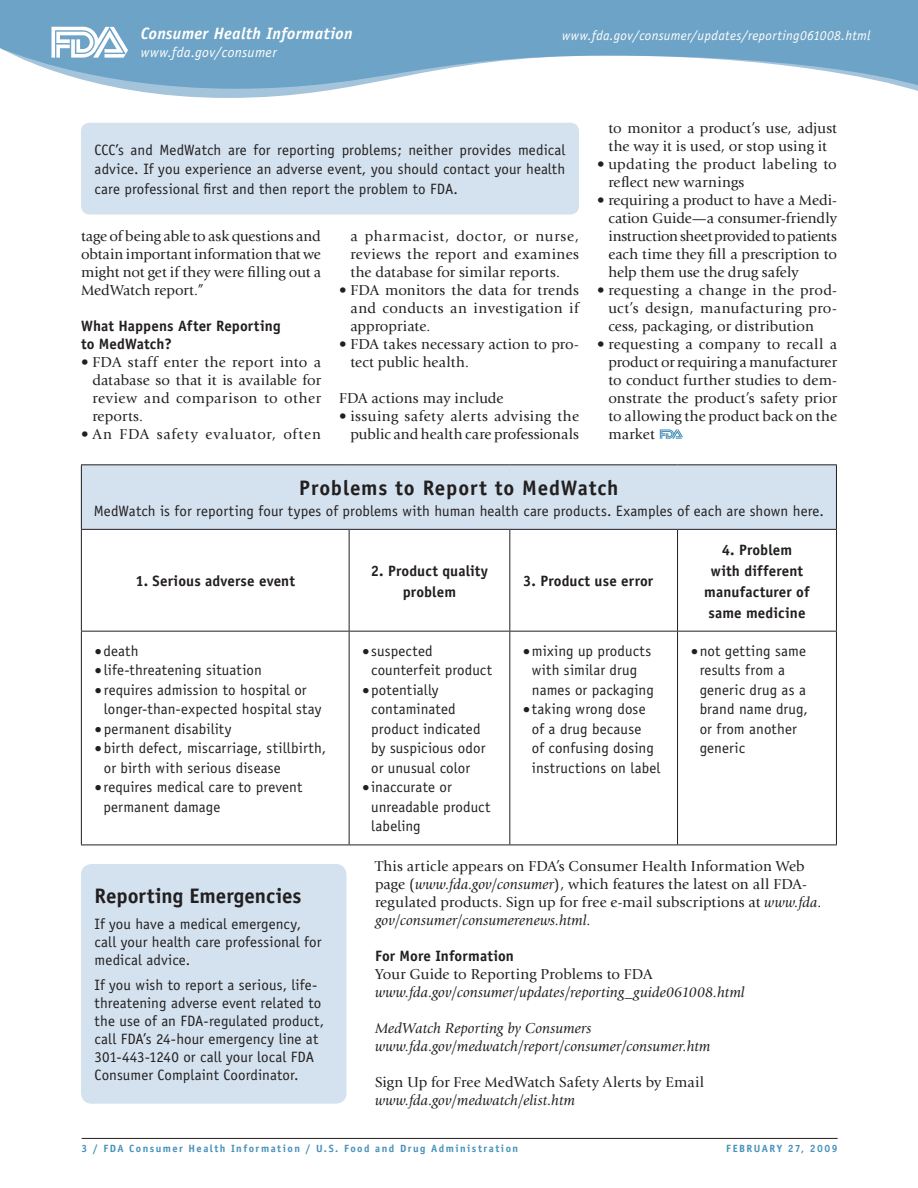
<style>
.page{position:relative;width:918px;height:1188px;background:#fff}
.page>*{position:absolute;margin:0;border:0;box-sizing:border-box;transform-origin:0 0}
.Sub-Heads{font:700 21px "Officina Sans";letter-spacing:.03em;color:#231f20}
.Sub-Heads-2{font:700 21px "Officina Sans";color:#231f20}
.t1{font:italic 700 16.5px "Officina Sans";letter-spacing:.015em;color:#fff}
.Body_Text{font:15px/18px "Giovanni";letter-spacing:.015em;color:#231f20;text-align:justify}
.Body_Text-2{font:15px/19.5px "Officina Sans";letter-spacing:.005em;color:#231f20}
.Body_Text-3{font:italic 15px "Giovanni";letter-spacing:.005em;color:#231f20}
.Sub-Heads-3{font:700 15px/21px "Officina Sans";letter-spacing:.005em;color:#231f20;text-align:center}
.Body_Text-4{font:15px "Giovanni";letter-spacing:.055em;color:#231f20}
.Body_Text-5{font:700 15px "Officina Sans";letter-spacing:.005em;color:#231f20}
.t2{font:italic 14.25px "Officina Sans";letter-spacing:.025em;color:#fff}
.t3{font:italic 13.5px "Officina Sans";letter-spacing:.025em;color:#fff}
.t4{font:700 10.5px "Officina Sans";letter-spacing:.14em;color:#4791ba}
.s1{font-style:italic}
</style>
<div class="page">
<svg style="left:125px;top:89px;width:793px;height:9px"></svg>
<svg style="left:0;top:0;width:918px;height:89px;fill:#6da3c6"></svg>
<hr style="left:82px;top:1138px;width:756px;height:1px;background:#231f20">
<svg style="left:51px;top:27px;width:76px;height:31px"></svg>
<div style="left:81px;top:864px;width:266px;height:240px;background:#d3e2ee;border-radius:11px"></div>
<div style="left:81px;top:465px;width:755px;height:64px;background:#d3e2ee"></div>
<svg style="left:82px;top:530px;width:754px;height:101px"></svg>
<svg style="left:82px;top:632px;width:754px;height:213px"></svg>
<hr style="left:81px;top:464px;width:268px;height:1px;background:#231f20">
<hr style="left:81px;top:465px;width:1px;height:64px;background:#231f20">
<hr style="left:349px;top:464px;width:161px;height:1px;background:#231f20">
<hr style="left:510px;top:464px;width:168px;height:1px;background:#231f20">
<hr style="left:678px;top:464px;width:159px;height:1px;background:#231f20">
<hr style="left:836px;top:465px;width:1px;height:64px;background:#231f20">
<hr style="left:81px;top:529px;width:268px;height:1px;background:#231f20">
<hr style="left:81px;top:530px;width:1px;height:101px;background:#231f20">
<hr style="left:349px;top:529px;width:161px;height:1px;background:#231f20">
<hr style="left:349px;top:530px;width:1px;height:101px;background:#231f20">
<hr style="left:510px;top:529px;width:168px;height:1px;background:#231f20">
<hr style="left:509px;top:530px;width:1px;height:101px;background:#231f20">
<hr style="left:678px;top:529px;width:159px;height:1px;background:#231f20">
<hr style="left:677px;top:530px;width:1px;height:101px;background:#231f20">
<hr style="left:836px;top:530px;width:1px;height:101px;background:#231f20">
<hr style="left:81px;top:631px;width:268px;height:1px;background:#231f20">
<hr style="left:81px;top:632px;width:1px;height:213px;background:#231f20">
<hr style="left:349px;top:631px;width:161px;height:1px;background:#231f20">
<hr style="left:349px;top:632px;width:1px;height:213px;background:#231f20">
<hr style="left:510px;top:631px;width:168px;height:1px;background:#231f20">
<hr style="left:509px;top:632px;width:1px;height:213px;background:#231f20">
<hr style="left:678px;top:631px;width:159px;height:1px;background:#231f20">
<hr style="left:677px;top:632px;width:1px;height:213px;background:#231f20">
<hr style="left:836px;top:632px;width:1px;height:213px;background:#231f20">
<hr style="left:81px;top:845px;width:268px;height:1px;background:#231f20">
<hr style="left:349px;top:845px;width:161px;height:1px;background:#231f20">
<hr style="left:510px;top:845px;width:168px;height:1px;background:#231f20">
<hr style="left:678px;top:845px;width:159px;height:1px;background:#231f20">
<div style="left:81px;top:123px;width:498px;height:92px;background:#d3e2ee;border-radius:9px"></div>
<svg style="left:660px;top:429px;width:23px;height:10px"></svg>
<p class="t1" style="left:141px;top:23px;width:213px">Consumer Health Information</p>
<p class="t2" style="left:141px;top:44px;width:137px">www.fda.gov/consumer</p>
<p class="t3" style="left:562px;top:28px;width:310px">www.fda.gov/consumer/updates/reporting061008.html</p>
<p class="Body_Text-2" style="left:95px;top:140px;width:472px;text-align:justify">CCC’s and MedWatch are for reporting problems; neither provides medical advice. If you experience an adverse event, you should contact your health care professional first and then report the problem to FDA.</p>
<p class="Body_Text" style="left:81px;top:227px;width:241px">tage of being able to ask questions and obtain important information that we might not get if they were filling out a MedWatch report.”</p>
<p class="Sub-Heads-3" style="left:81px;top:317px;width:201px;line-height:18px;text-align:left">What Happens After Reporting to MedWatch?</p>
<p class="Body_Text" style="left:92px;top:353px;width:230px;text-indent:-11px">• FDA staff enter the report into a database so that it is available for review and comparison to other reports.</p>
<p class="Body_Text-4" style="left:81px;top:426px;width:241px">• An FDA safety evaluator, often</p>
<p class="Body_Text" style="left:350px;top:227px;width:230px">a pharmacist, doctor, or nurse, reviews the report and examines the database for similar reports.</p>
<p class="Body_Text" style="left:350px;top:281px;width:230px;text-indent:-11px">• FDA monitors the data for trends and conducts an investigation if appropriate.</p>
<p class="Body_Text" style="left:350px;top:335px;width:230px;text-indent:-11px">• FDA takes necessary action to pro&shy;tect public health.</p>
<p class="Body_Text" style="left:339px;top:389px;width:166px">FDA actions may include</p>
<p class="Body_Text" style="left:339px;top:407px;width:241px;text-align:right">• issuing safety alerts advising the public and health care professionals</p>
<p class="Body_Text" style="left:608px;top:119px;width:230px">to monitor a product’s use, adjust the way it is used, or stop using it</p>
<p class="Body_Text" style="left:608px;top:155px;width:230px;text-indent:-11px">• updating the product labeling to reflect new warnings</p>
<p class="Body_Text" style="left:608px;top:191px;width:230px;text-indent:-11px">• requiring a product to have a Medi&shy;cation Guide—a consumer-friendly instruction sheet provided to patients each time they fill a prescription to help them use the drug safely</p>
<p class="Body_Text" style="left:608px;top:281px;width:230px;text-indent:-11px">• requesting a change in the prod&shy;uct’s design, manufacturing pro&shy;cess, packaging, or distribution</p>
<p class="Body_Text" style="left:608px;top:335px;width:230px;text-indent:-11px">• requesting a company to recall a product or requiring a manufacturer to conduct further studies to dem&shy;onstrate the product’s safety prior to allowing the product back on the market</p>
<p class="Sub-Heads" style="left:299px;top:475px;width:321px">Problems to Report to MedWatch</p>
<p class="Body_Text-2" style="left:94px;top:501px;width:732px">MedWatch is for reporting four types of problems with human health care products. Examples of each are shown here.</p>
<p class="Sub-Heads-3" style="left:136px;top:570px;width:161px">1. Serious adverse event</p>
<p class="Sub-Heads-3" style="left:371px;top:560px;width:119px">2. Product quality problem</p>
<p class="Sub-Heads-3" style="left:523px;top:570px;width:131px">3. Product use error</p>
<p class="Body_Text-2" style="left:95px;top:641px;width:45px">•death</p>
<p class="Body_Text-2" style="left:95px;top:661px;width:168px">•life-threatening situation</p>
<p class="Body_Text-2" style="left:104px;top:680px;width:219px;text-indent:-9px">•requires admission to hospital or longer-than-expected hospital stay</p>
<p class="Body_Text-2" style="left:95px;top:719px;width:138px">•permanent disability</p>
<p class="Body_Text-2" style="left:104px;top:739px;width:224px;text-indent:-9px">•birth defect, miscarriage, stillbirth, or birth with serious disease</p>
<p class="Body_Text-2" style="left:104px;top:778px;width:200px;text-indent:-9px">•requires medical care to prevent permanent damage</p>
<p class="Body_Text-2" style="left:371px;top:641px;width:122px;text-indent:-9px">•suspected counterfeit product</p>
<p class="Body_Text-2" style="left:371px;top:680px;width:116px;text-indent:-9px">•potentially contaminated product indicated by suspicious odor or unusual color</p>
<p class="Body_Text-2" style="left:371px;top:778px;width:121px;text-indent:-9px">•inaccurate or unreadable product labeling</p>
<p class="Body_Text-2" style="left:523px;top:641px;width:132px;text-align:center">•mixing up products with similar drug names or packaging</p>
<p class="Body_Text-2" style="left:532px;top:700px;width:130px;text-indent:-9px">•taking wrong dose of a drug because<br>of confusing dosing instructions on label</p>
<p class="Sub-Heads-3" style="left:704px;top:539px;width:107px">4. Problem<br>with different manufacturer of same medicine</p>
<p class="Body_Text-2" style="left:700px;top:641px;width:110px;text-indent:-9px">•not getting same results from a generic drug as a brand name drug, or from another generic</p>
<p class="Sub-Heads-2" style="left:95px;top:883px;width:208px">Reporting Emergencies</p>
<p class="Body_Text-2" style="left:95px;top:915px;width:228px;line-height:18px">If you have a medical emergency, call your health care professional for medical advice.</p>
<p class="Body_Text-2" style="left:95px;top:976px;width:231px;line-height:18px">If you wish to report a serious, life&shy;threatening adverse event related to the use of an FDA-regulated product, call FDA’s 24-hour emergency line at 301-443-1240 or call your local FDA Consumer Complaint Coordinator.</p>
<p class="Body_Text" style="left:375px;top:857px;width:448px;text-align:left">This article appears on FDA’s Consumer Health Information Web page (<span class="s1">www.fda.gov/consumer</span>), which features the latest on all FDA&shy;regulated products. Sign up for free e-mail subscriptions at <span class="s1">www.fda. gov/consumer/consumerenews.html</span>.</p>
<p class="Body_Text-5" style="left:375px;top:947px;width:141px">For More Information</p>
<p class="Body_Text" style="left:375px;top:965px;width:279px">Your Guide to Reporting Problems to FDA</p>
<p class="Body_Text-3" style="left:375px;top:984px;width:371px">www.fda.gov/consumer/updates/reporting_guide061008.html</p>
<p class="Body_Text-3" style="left:375px;top:1020px;width:218px">MedWatch Reporting by Consumers</p>
<p class="Body_Text-3" style="left:375px;top:1038px;width:337px">www.fda.gov/medwatch/report/consumer/consumer.htm</p>
<p class="Body_Text" style="left:375px;top:1073px;width:331px">Sign Up for Free MedWatch Safety Alerts by Email</p>
<p class="Body_Text-3" style="left:375px;top:1092px;width:202px">www.fda.gov/medwatch/elist.htm</p>
<p class="t4" style="left:82px;top:1142px;width:438px">3 / FDA Consumer Health Information / U.S. Food and Drug Administration</p>
<p class="t4" style="left:726px;top:1142px;width:113px">FEBRUARY 27, 2009</p>
</div>
